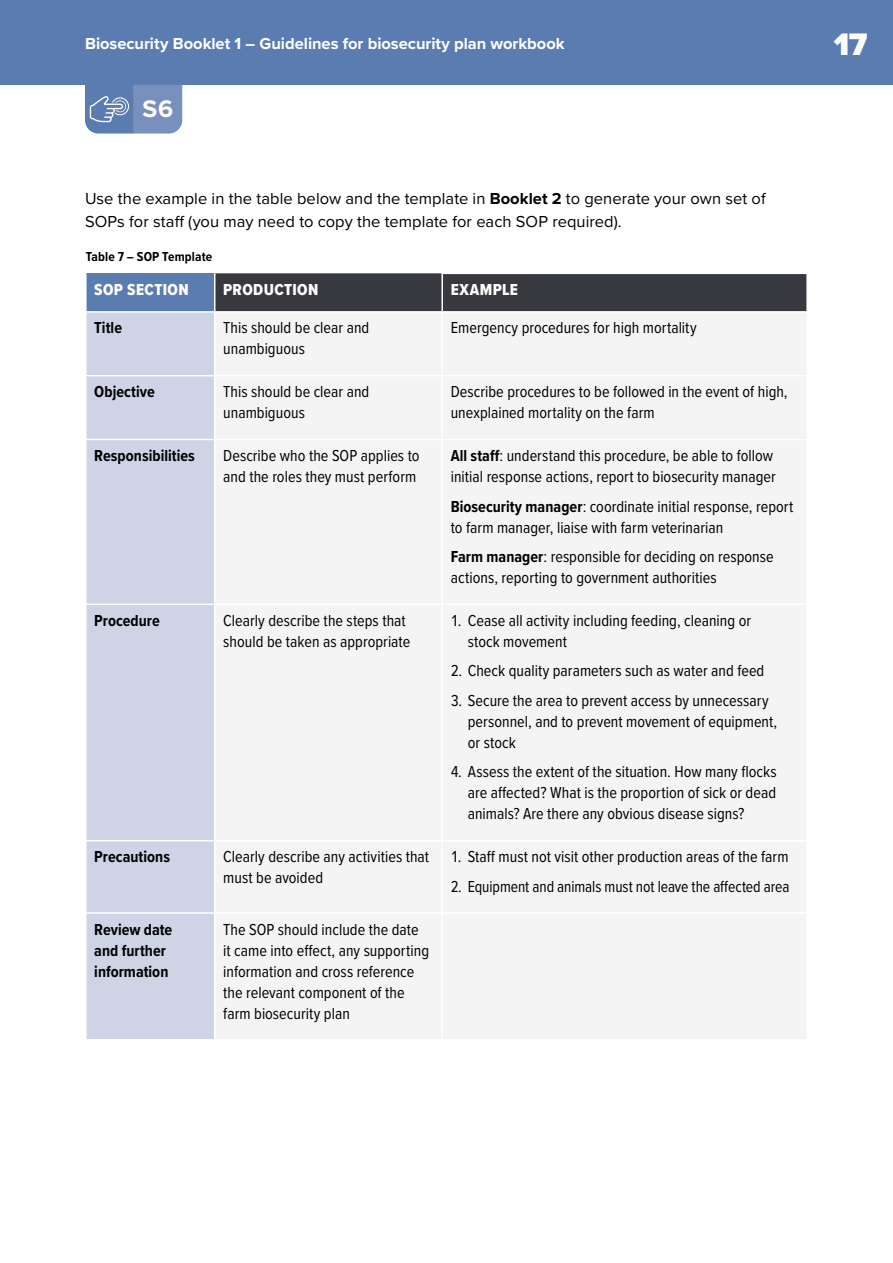
<style>
.page{position:relative;width:893px;height:1263px;background:#fff}
.page>*{position:absolute;margin:0;border:0;box-sizing:border-box;transform-origin:0 0}
.t1{font:900 32.25px "Proxima Nova";color:#fff}
.t2{font:700 24.9px "Proxima Nova";color:#fff}
.t3{font:16.5px/21px "Proxima Nova Cond";color:#000}
.t4{font:16.5px/22.5px "Proxima Nova";color:#000}
.t5{font:700 16.5px/21px "Proxima Nova Cond";letter-spacing:.005em;color:#000}
.t6{font:700 16.5px "Proxima Nova";color:#fff}
.t7{font:16.5px "Proxima Nova Cond";color:#000;scale:.95 1}
.t8{font:16.5px "Proxima Nova Cond Extrabld";letter-spacing:.025em;color:#fff}
.t9{font:700 13.5px "Proxima Nova Cond";letter-spacing:.01em;color:#000}
.s1{font-weight:700}
</style>
<div class="page">
<div style="left:0;top:0;width:893px;height:85px;background:#5b7cb0"></div>
<div style="left:86px;top:273px;width:129px;height:39px;background:#5b7cb0"></div>
<div style="left:215px;top:273px;width:591px;height:38px;background:#38393f"></div>
<div style="left:87px;top:313px;width:127px;height:726px;background:#ced4e5"></div>
<div style="left:216px;top:313px;width:590px;height:726px;background:#f4f4f4"></div>
<hr style="left:85px;top:273px;width:2px;height:38px;background:#fff">
<hr style="left:214px;top:273px;width:1px;height:38px;background:#fff">
<hr style="left:441px;top:274px;width:2px;height:37px;background:#fff">
<hr style="left:85px;top:311px;width:130px;height:2px;background:#fff">
<hr style="left:441px;top:273px;width:367px;height:1px;background:#fff">
<hr style="left:441px;top:313px;width:2px;height:62px;background:#fff">
<hr style="left:85px;top:375px;width:130px;height:1px;background:#fff">
<hr style="left:215px;top:375px;width:227px;height:1px;background:#fff">
<hr style="left:442px;top:375px;width:366px;height:1px;background:#fff">
<hr style="left:441px;top:376px;width:2px;height:63px;background:#fff">
<hr style="left:85px;top:439px;width:130px;height:1px;background:#fff">
<hr style="left:215px;top:439px;width:227px;height:1px;background:#fff">
<hr style="left:442px;top:439px;width:366px;height:1px;background:#fff">
<hr style="left:441px;top:440px;width:2px;height:164px;background:#fff">
<hr style="left:85px;top:604px;width:130px;height:1px;background:#fff">
<hr style="left:215px;top:604px;width:227px;height:1px;background:#fff">
<hr style="left:442px;top:604px;width:366px;height:1px;background:#fff">
<hr style="left:441px;top:605px;width:2px;height:235px;background:#fff">
<hr style="left:85px;top:840px;width:130px;height:1px;background:#fff">
<hr style="left:215px;top:840px;width:227px;height:1px;background:#fff">
<hr style="left:442px;top:840px;width:366px;height:1px;background:#fff">
<hr style="left:441px;top:841px;width:2px;height:71px;background:#fff">
<hr style="left:85px;top:912px;width:130px;height:2px;background:#fff">
<hr style="left:215px;top:912px;width:227px;height:2px;background:#fff">
<hr style="left:442px;top:912px;width:366px;height:2px;background:#fff">
<hr style="left:441px;top:914px;width:2px;height:125px;background:#fff">
<svg style="left:85px;top:85px;width:97px;height:49px;background:#758fbb"></svg>
<p class="t6" style="left:85px;top:31px;width:481px">Biosecurity Booklet 1 – Guidelines for biosecurity plan workbook</p>
<h1 class="t1" style="left:834px;top:20px;width:35px">17</h1>
<h2 class="t2" style="left:143px;top:90px;width:32px">S6</h2>
<p class="t4" style="left:85px;top:187px;width:682px">Use the example in the table below and the template in <span class="s1">Booklet 2</span> to generate your own set of<br>SOPs for staff (you may need to copy the template for each SOP required).</p>
<p class="t9" style="left:86px;top:246px;width:128px">Table 7 – SOP Template</p>
<p class="t8" style="left:94px;top:277px;width:96px">SOP SECTION</p>
<p class="t8" style="left:223px;top:277px;width:97px">PRODUCTION</p>
<p class="t8" style="left:451px;top:277px;width:69px">EXAMPLE</p>
<p class="t5" style="left:94px;top:317px;width:29px">Title</p>
<p class="t3" style="left:223px;top:317px;width:148px">This should be clear and unambiguous</p>
<p class="t3" style="left:451px;top:317px;width:247px">Emergency procedures for high mortality</p>
<p class="t5" style="left:94px;top:381px;width:62px">Objective</p>
<p class="t3" style="left:223px;top:381px;width:148px">This should be clear and unambiguous</p>
<p class="t3" style="left:451px;top:381px;width:338px">Describe procedures to be followed in the event of high, unexplained mortality on the farm</p>
<p class="t5" style="left:94px;top:445px;width:102px">Responsibilities</p>
<p class="t3" style="left:223px;top:444px;width:198px">Describe who the SOP applies to and the roles they must perform</p>
<p class="t3" style="left:451px;top:444px;width:327px"><span class="s1">All staff</span>: understand this procedure, be able to follow initial response actions, report to biosecurity manager</p>
<p class="t3" style="left:451px;top:495px;width:344px"><span class="s1">Biosecurity manager</span>: coordinate initial response, report to farm manager, liaise with farm veterinarian</p>
<p class="t3" style="left:451px;top:545px;width:324px"><span class="s1">Farm manager</span>: responsible for deciding on response actions, reporting to government authorities</p>
<p class="t5" style="left:94px;top:609px;width:67px">Procedure</p>
<p class="t3" style="left:223px;top:609px;width:189px">Clearly describe the steps that should be taken as appropriate</p>
<p class="t3" style="left:468px;top:609px;width:285px;text-indent:-17px">1. Cease all activity including feeding, cleaning or stock movement</p>
<p class="t3" style="left:451px;top:660px;width:315px">2. Check quality parameters such as water and feed</p>
<p class="t3" style="left:468px;top:689px;width:311px;text-indent:-17px">3. Secure the area to prevent access by unnecessary personnel, and to prevent movement of equipment, or stock</p>
<p class="t3" style="left:468px;top:761px;width:310px;text-align:justify;text-indent:-17px">4. Assess the extent of the situation. How many flocks are affected? What is the proportion of sick or dead animals? Are there any obvious disease signs?</p>
<p class="t5" style="left:94px;top:846px;width:77px">Precautions</p>
<p class="t3" style="left:223px;top:845px;width:207px">Clearly describe any activities that must be avoided</p>
<p class="t3" style="left:451px;top:845px;width:339px">1. Staff must not visit other production areas of the farm</p>
<p class="t7" style="left:451px;top:874px;width:358px">2. Equipment and animals must not leave the affected area</p>
<p class="t5" style="left:94px;top:918px;width:80px">Review date and further information</p>
<p class="t3" style="left:223px;top:918px;width:207px">The SOP should include the date it came into effect, any supporting information and cross reference the relevant component of the farm biosecurity plan</p>
</div>
